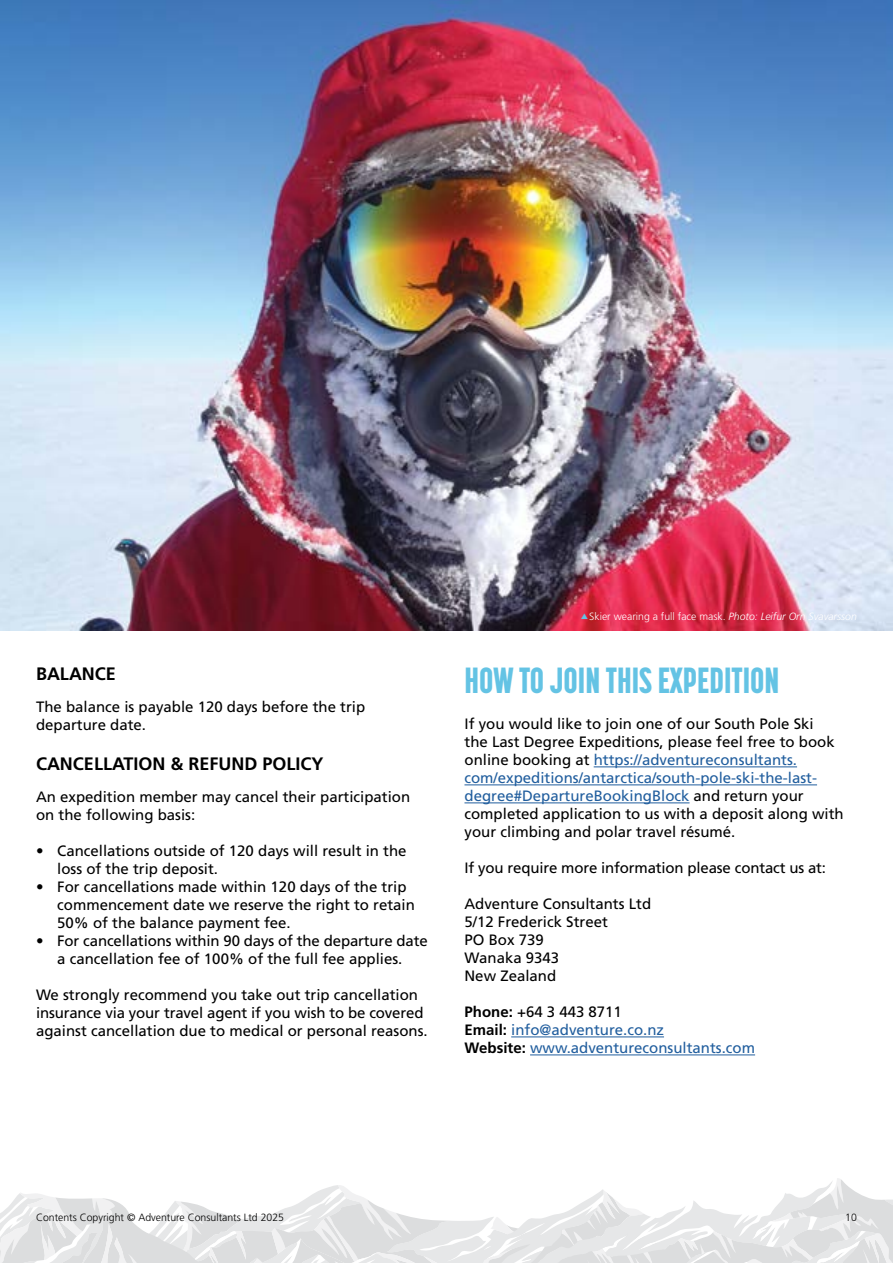
<style>
.page{position:relative;width:893px;height:1263px;background:#fff}
.page>*{position:absolute;margin:0;border:0;box-sizing:border-box;transform-origin:0 0}
.t1{font:800 36px "Korolev Compressed";color:#64c3e4}
.t2{font:700 18px "Frutiger LT Std";color:#000}
.t3{font:15px/18px "Frutiger LT Std";color:#000}
.t4{font:15px/18px "Frutiger LT Std";color:#215e9e}
.t5{font:300 10.5px "Frutiger LT Std";color:#fff}
.t6{font:300 10.5px "Frutiger LT Std";color:#000}
.s1{font-style:italic}
.s2{color:#215e9e}
.s3{font-weight:700;color:#000}
.s4{color:#000}
</style>
<div class="page">
<svg style="left:0;top:1178px;width:893px;height:85px"></svg>
<hr style="left:594px;top:766px;width:203px;height:1px;background:#215e9e">
<hr style="left:464px;top:784px;width:353px;height:1px;background:#215e9e">
<hr style="left:464px;top:802px;width:226px;height:1px;background:#215e9e">
<hr style="left:511px;top:1036px;width:153px;height:1px;background:#215e9e">
<hr style="left:530px;top:1054px;width:225px;height:1px;background:#215e9e">
<img style="left:0;top:0;width:893px;height:630px">
<svg style="left:581px;top:613px;width:7px;height:6px"></svg>
<p class="t2" style="left:36px;top:663px;width:81px">BALANCE</p>
<p class="t3" style="left:36px;top:698px;width:331px">The balance is payable 120 days before the trip departure date.</p>
<p class="t2" style="left:36px;top:753px;width:289px">CANCELLATION &amp; REFUND POLICY</p>
<p class="t3" style="left:36px;top:788px;width:376px">An expedition member may cancel their participation on the following basis:</p>
<p class="t3" style="left:57px;top:842px;width:351px;text-indent:-21px">• Cancellations outside of 120 days will result in the loss of the trip deposit.</p>
<p class="t3" style="left:57px;top:878px;width:359px;text-indent:-21px">• For cancellations made within 120 days of the trip commencement date we reserve the right to retain<br>50% of the balance payment fee.</p>
<p class="t3" style="left:36px;top:932px;width:393px;text-align:center">• For cancellations within 90 days of the departure date a cancellation fee of 100% of the full fee applies.</p>
<p class="t3" style="left:36px;top:986px;width:393px">We strongly recommend you take out trip cancellation insurance via your travel agent if you wish to be covered against cancellation due to medical or personal reasons.</p>
<p class="t5" style="left:589px;top:611px;width:269px">Skier wearing a full face mask. <span class="s1">Photo: Leifur Orn Svavarsson</span></p>
<h1 class="t1" style="left:464px;top:660px;width:316px">HOW TO JOIN THIS EXPEDITION</h1>
<p class="t3" style="left:464px;top:715px;width:381px">If you would like to join one of our South Pole Ski<br>the Last Degree Expeditions, please feel free to book online booking at <span class="s2">https://adventureconsultants. com/expeditions/antarctica/south-pole-ski-the-last&shy;degree#DepartureBookingBlock</span> and return your completed application to us with a deposit along with your climbing and polar travel résumé.</p>
<p class="t3" style="left:464px;top:859px;width:363px">If you require more information please contact us at:</p>
<p class="t3" style="left:464px;top:895px;width:188px">Adventure Consultants Ltd<br>5/12 Frederick Street<br>PO Box 739<br>Wanaka 9343<br>New Zealand</p>
<p class="t4" style="left:464px;top:1003px;width:292px"><span class="s3">Phone:</span> <span class="s4">+64 3 443 8711<br></span><span class="s3">Email:</span> info@adventure.co.nz<br><span class="s3">Website:</span> www.adventureconsultants.com</p>
<p class="t6" style="left:36px;top:1211px;width:250px">Contents Copyright © Adventure Consultants Ltd 2025</p>
<p class="t6" style="left:845px;top:1211px;width:13px">10</p>
</div>
